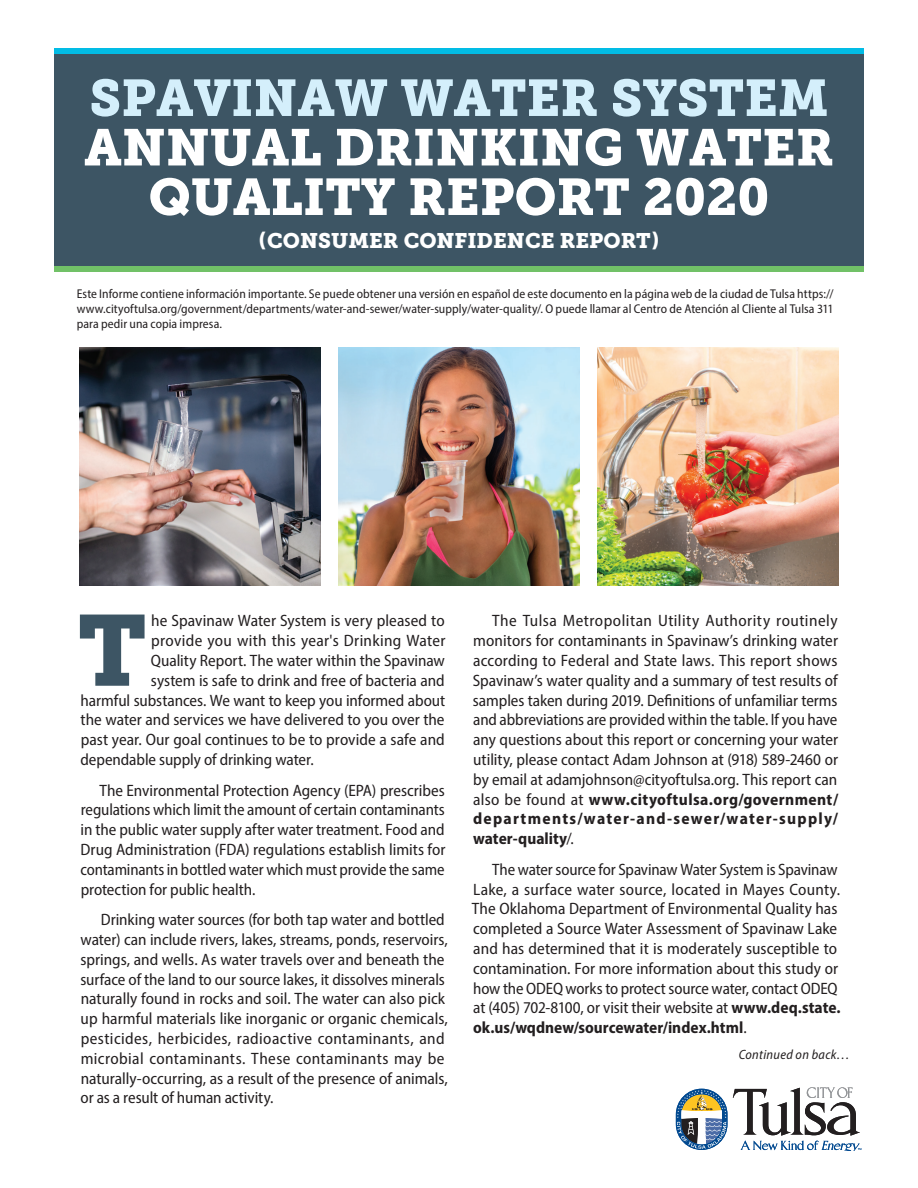
<style>
.page{position:relative;width:918px;height:1188px;background:#fff}
.page>*{position:absolute;margin:0;border:0;box-sizing:border-box;transform-origin:0 0}
.t1{font:99.6px "Museo Slab 900";color:#3d5564}
.t2{font:51.15px/49.5px "Museo Slab 900";color:#fff;text-align:center}
.t3{font:51.15px "Museo Slab 900";color:#d4effb}
.t4{font:21px "Museo Slab 900";color:#fff}
.t5{font:semi-condensed 16.5px/19.8px "Myriad Pro";color:#231f20;text-align:justify}
.t6{font:italic semi-condensed 13.5px "Myriad Pro";letter-spacing:.025em;color:#231f20}
.t7{font:semi-condensed 12.75px/15px "Myriad Pro";letter-spacing:.005em;color:#231f20;text-align:justify}
.s1{font-weight:700}
</style>
<div class="page">
<svg style="left:676px;top:1089px;width:51px;height:61px"></svg>
<svg style="left:733px;top:1087px;width:128px;height:64px"></svg>
<div style="left:54px;top:53px;width:810px;height:214px;background:#3d5564"></div>
<div style="left:54px;top:48px;width:810px;height:5px;background:#02bce5"></div>
<div style="left:54px;top:267px;width:810px;height:5px;background:#71c167"></div>
<img style="left:339px;top:348px;width:240px;height:237px">
<img style="left:80px;top:348px;width:241px;height:237px">
<img style="left:597px;top:348px;width:241px;height:237px">
<p class="t3" style="left:90px;top:68px;width:740px">SPAVINAW WATER SYSTEM</p>
<p class="t2" style="left:84px;top:123px;width:751px">ANNUAL DRINKING WATER<br>QUALITY REPORT 2020</p>
<p class="t4" style="left:259px;top:229px;width:402px">(CONSUMER CONFIDENCE REPORT)</p>
<p class="t7" style="left:77px;top:286px;width:759px">Este Informe contiene información importante. Se puede obtener una versión en español de este documento en la página web de la ciudad de Tulsa https:// www.cityoftulsa.org/government/departments/water-and-sewer/water-supply/water-quality/. O puede llamar al Centro de Atención al Cliente al Tulsa 311 para pedir una copia impresa.</p>
<p class="t1" style="left:78px;top:593px;width:71px">T</p>
<p class="t5" style="left:151px;top:611px;width:295px">he Spavinaw Water System is very pleased to</p>
<p class="t5" style="left:151px;top:630px;width:296px">provide you with this year's Drinking Water</p>
<p class="t5" style="left:151px;top:650px;width:296px">Quality Report. The water within the Spavinaw</p>
<p class="t5" style="left:151px;top:670px;width:295px">system is safe to drink and free of bacteria and</p>
<p class="t5" style="left:81px;top:690px;width:366px">harmful substances. We want to keep you informed about</p>
<p class="t5" style="left:81px;top:710px;width:366px">the water and services we have delivered to you over the</p>
<p class="t5" style="left:81px;top:729px;width:366px">past year. Our goal continues to be to provide a safe and</p>
<p class="t5" style="left:81px;top:749px;width:235px">dependable supply of drinking water.</p>
<p class="t5" style="left:81px;top:780px;width:367px;text-indent:19px">The Environmental Protection Agency (EPA) prescribes regulations which limit the amount of certain contaminants in the public water supply after water treatment. Food and Drug Administration (FDA) regulations establish limits for contaminants in bottled water which must provide the same protection for public health.</p>
<p class="t5" style="left:80px;top:909px;width:369px;text-align:left;text-indent:20px">Drinking water sources (for both tap water and bottled water) can include rivers, lakes, streams, ponds, reservoirs, springs, and wells. As water travels over and beneath the surface of the land to our source lakes, it dissolves minerals naturally found in rocks and soil. The water can also pick up harmful materials like inorganic or organic chemicals, pesticides, herbicides, radioactive contaminants, and microbial contaminants. These contaminants may be naturally-occurring, as a result of the presence of animals, or as a result of human activity.</p>
<p class="t5" style="left:473px;top:611px;width:367px;text-indent:19px">The Tulsa Metropolitan Utility Authority routinely monitors for contaminants in Spavinaw’s drinking water according to Federal and State laws. This report shows Spavinaw’s water quality and a summary of test results of samples taken during 2019. Definitions of unfamiliar terms and abbreviations are provided within the table. If you have any questions about this report or concerning your water utility, please contact Adam Johnson at (918) 589-2460 or by email at adamjohnson@cityoftulsa.org. This report can also be found at <span class="s1">www.cityoftulsa.org/government/ departments/water-and-sewer/water-supply/ water-quality</span>/.</p>
<p class="t5" style="left:472px;top:859px;width:370px;text-align:left;text-indent:20px">The water source for Spavinaw Water System is Spavinaw Lake, a surface water source, located in Mayes County.<br>The Oklahoma Department of Environmental Quality has completed a Source Water Assessment of Spavinaw Lake and has determined that it is moderately susceptible to contamination. For more information about this study or how the ODEQ works to protect source water, contact ODEQ at (405) 702-8100, or visit their website at <span class="s1">www.deq.state. ok.us/wqdnew/sourcewater/index.html</span>.</p>
<p class="t6" style="left:739px;top:1047px;width:113px">Continued on back…</p>
</div>
